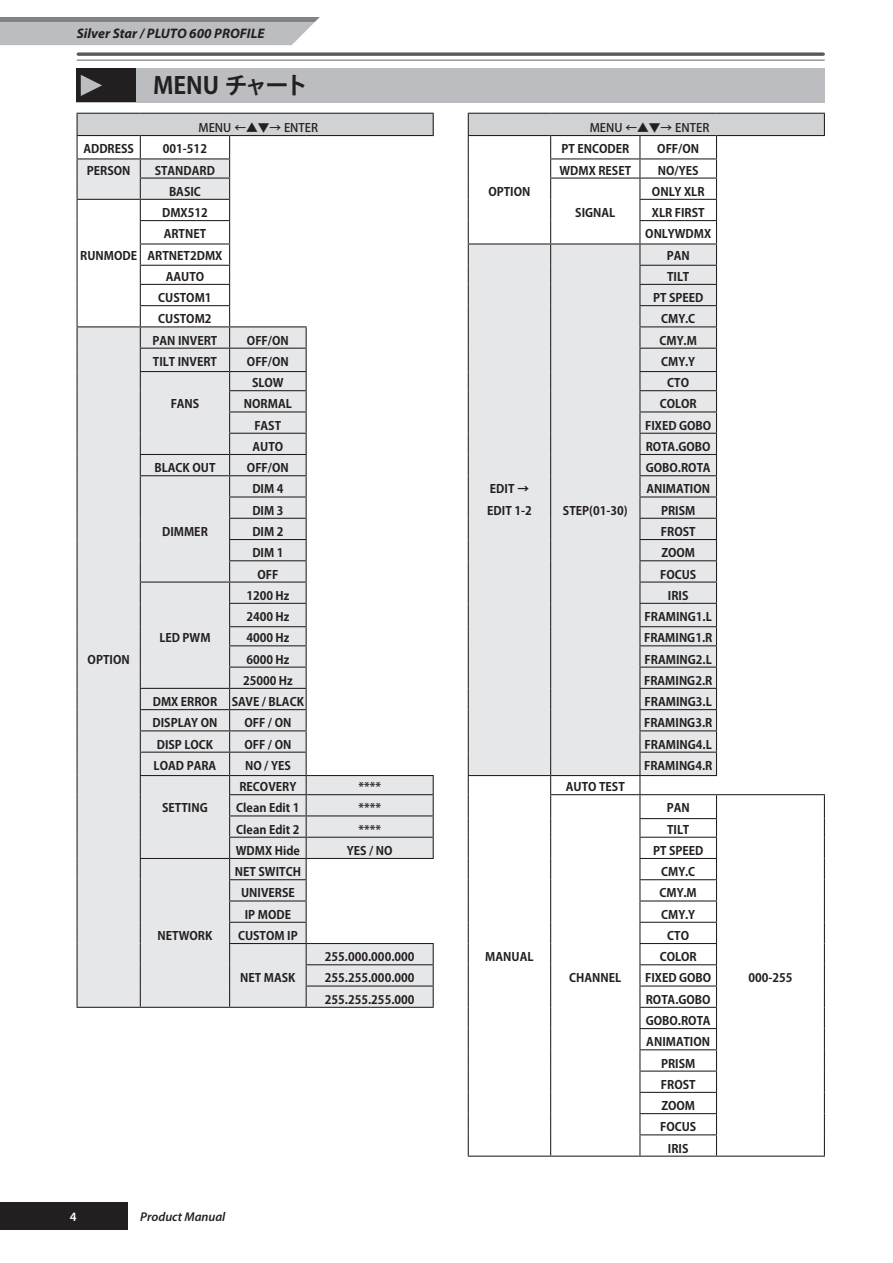
<style>
.page{position:relative;width:893px;height:1263px;background:#fff}
.page>*{position:absolute;margin:0;border:0;box-sizing:border-box;transform-origin:0 0}
.t1{font:700 23.4px "Koz Go Pro";letter-spacing:-.05em;color:#231f20}
.t2{font:italic 700 13.8px "Myriad Pro";color:#231f20}
.t3{font:italic 600 12.75px "Myriad Pro";color:#231f20}
.t4{font:600 12.75px "Myriad Pro";color:#fff}
.t5{font:700 11.7px/21.3px "Koz Go Pro";color:#231f20;text-align:center}
.t6{font:500 11.7px "Koz Go Pro";color:#231f20}
</style>
<div class="page">
<div style="left:0;top:1202px;width:128px;height:28px;background:#231f20"></div>
<svg style="left:78px;top:52px;width:745px;height:4px;background:#6f7072"></svg>
<hr style="left:77px;top:60px;width:747px;height:1px;background:#808285">
<svg style="left:0;top:17px;width:320px;height:28px;background:#b4b5b8"></svg>
<div style="left:77px;top:68px;width:748px;height:34px;background:#bcbdc0"></div>
<div style="left:77px;top:68px;width:59px;height:34px;background:#231f20"></div>
<svg style="left:81px;top:75px;width:21px;height:21px"></svg>
<hr style="left:77px;top:113px;width:63px;height:1px;background:#231f20">
<hr style="left:140px;top:113px;width:90px;height:1px;background:#231f20">
<hr style="left:230px;top:113px;width:76px;height:1px;background:#231f20">
<hr style="left:306px;top:113px;width:128px;height:1px;background:#231f20">
<svg style="left:77px;top:114px;width:357px;height:893px"></svg>
<hr style="left:77px;top:1007px;width:63px;height:1px;background:#231f20">
<hr style="left:140px;top:1007px;width:90px;height:1px;background:#231f20">
<hr style="left:230px;top:1007px;width:76px;height:1px;background:#231f20">
<hr style="left:306px;top:1007px;width:128px;height:1px;background:#231f20">
<div style="left:468px;top:113px;width:356px;height:23px;background:#d1d2d4"></div>
<svg style="left:551px;top:136px;width:88px;height:1019px"></svg>
<svg style="left:717px;top:159px;width:1px;height:616px"></svg>
<div style="left:469px;top:244px;width:170px;height:531px;background:#e6e7e9"></div>
<hr style="left:468px;top:113px;width:83px;height:1px;background:#231f20">
<hr style="left:551px;top:113px;width:89px;height:1px;background:#231f20">
<hr style="left:640px;top:113px;width:76px;height:1px;background:#231f20">
<hr style="left:716px;top:113px;width:109px;height:1px;background:#231f20">
<svg style="left:824px;top:114px;width:1px;height:21px"></svg>
<hr style="left:468px;top:135px;width:83px;height:1px;background:#231f20">
<hr style="left:551px;top:135px;width:89px;height:1px;background:#231f20">
<hr style="left:640px;top:135px;width:76px;height:1px;background:#231f20">
<hr style="left:716px;top:135px;width:109px;height:1px;background:#231f20">
<hr style="left:550px;top:158px;width:90px;height:1px;background:#231f20">
<hr style="left:550px;top:178px;width:90px;height:1px;background:#231f20">
<hr style="left:468px;top:243px;width:83px;height:1px;background:#231f20">
<hr style="left:551px;top:243px;width:89px;height:1px;background:#231f20">
<hr style="left:468px;top:775px;width:83px;height:1px;background:#231f20">
<hr style="left:551px;top:775px;width:89px;height:1px;background:#231f20">
<hr style="left:550px;top:794px;width:90px;height:1px;background:#231f20">
<hr style="left:716px;top:794px;width:109px;height:1px;background:#231f20">
<svg style="left:468px;top:114px;width:1px;height:1041px"></svg>
<svg style="left:550px;top:136px;width:1px;height:1019px"></svg>
<svg style="left:639px;top:136px;width:78px;height:1019px"></svg>
<svg style="left:824px;top:795px;width:1px;height:360px"></svg>
<hr style="left:468px;top:1155px;width:83px;height:2px;background:#231f20">
<hr style="left:551px;top:1155px;width:89px;height:2px;background:#231f20">
<hr style="left:640px;top:1155px;width:76px;height:2px;background:#231f20">
<hr style="left:716px;top:1155px;width:109px;height:2px;background:#231f20">
<p class="t2" style="left:77px;top:25px;width:189px">Silver Star / PLUTO 600 PROFILE</p>
<h1 class="t1" style="left:153px;top:70px;width:157px">MENU チャート</h1>
<p class="t6" style="left:199px;top:120px;width:121px">MENU ←▲▼→ ENTER</p>
<p class="t5" style="left:83px;top:139px;width:52px">ADDRESS</p>
<p class="t5" style="left:163px;top:139px;width:46px">001-512</p>
<p class="t5" style="left:87px;top:160px;width:45px">PERSON</p>
<p class="t5" style="left:155px;top:160px;width:62px">STANDARD<br>BASIC</p>
<p class="t5" style="left:80px;top:245px;width:58px">RUNMODE</p>
<p class="t5" style="left:88px;top:649px;width:44px">OPTION</p>
<p class="t5" style="left:148px;top:203px;width:76px">DMX512<br>ARTNET<br>ARTNET2DMX<br>AAUTO<br>CUSTOM1<br>CUSTOM2</p>
<p class="t5" style="left:153px;top:330px;width:66px">PAN INVERT</p>
<p class="t5" style="left:247px;top:330px;width:43px">OFF/ON</p>
<p class="t5" style="left:153px;top:352px;width:66px">TILT INVERT</p>
<p class="t5" style="left:247px;top:352px;width:43px">OFF/ON</p>
<p class="t5" style="left:171px;top:394px;width:30px">FANS</p>
<p class="t5" style="left:244px;top:373px;width:49px">SLOW<br>NORMAL<br>FAST<br>AUTO</p>
<p class="t5" style="left:154px;top:458px;width:63px">BLACK OUT</p>
<p class="t5" style="left:247px;top:458px;width:43px">OFF/ON</p>
<p class="t5" style="left:162px;top:522px;width:47px">DIMMER</p>
<p class="t5" style="left:252px;top:479px;width:33px">DIM 4<br>DIM 3<br>DIM 2<br>DIM 1<br>OFF</p>
<p class="t5" style="left:246px;top:586px;width:45px">1200 Hz</p>
<p class="t5" style="left:246px;top:607px;width:45px">2400 Hz</p>
<p class="t5" style="left:246px;top:628px;width:45px">4000 Hz</p>
<p class="t5" style="left:246px;top:649px;width:45px">6000 Hz</p>
<p class="t5" style="left:243px;top:671px;width:51px">25000 Hz</p>
<p class="t5" style="left:153px;top:692px;width:153px">DMX ERROR SAVE / BLACK</p>
<p class="t5" style="left:153px;top:713px;width:66px">DISPLAY ON</p>
<p class="t5" style="left:244px;top:713px;width:48px">OFF / ON</p>
<p class="t5" style="left:157px;top:734px;width:58px">DISP LOCK</p>
<p class="t5" style="left:244px;top:734px;width:48px">OFF / ON</p>
<p class="t5" style="left:154px;top:756px;width:64px">LOAD PARA</p>
<p class="t5" style="left:245px;top:756px;width:47px">NO / YES</p>
<p class="t5" style="left:162px;top:798px;width:47px">SETTING</p>
<p class="t5" style="left:159px;top:628px;width:53px">LED PWM</p>
<p class="t5" style="left:239px;top:777px;width:58px">RECOVERY</p>
<p class="t5" style="left:358px;top:777px;width:24px">****</p>
<p class="t5" style="left:236px;top:798px;width:65px">Clean Edit 1</p>
<p class="t5" style="left:358px;top:798px;width:24px">****</p>
<p class="t5" style="left:236px;top:819px;width:65px">Clean Edit 2</p>
<p class="t5" style="left:358px;top:819px;width:24px">****</p>
<p class="t5" style="left:236px;top:841px;width:66px">WDMX Hide</p>
<p class="t5" style="left:347px;top:841px;width:47px">YES / NO</p>
<p class="t5" style="left:158px;top:926px;width:56px">NETWORK</p>
<p class="t5" style="left:235px;top:862px;width:68px">NET SWITCH<br>UNIVERSE<br>IP MODE<br>CUSTOM IP</p>
<p class="t5" style="left:240px;top:968px;width:57px">NET MASK</p>
<p class="t5" style="left:325px;top:947px;width:91px;text-align:justify">255.000.000.000<br>255.255.000.000<br>255.255.255.000</p>
<p class="t4" style="left:70px;top:1208px;width:8px">4</p>
<p class="t3" style="left:140px;top:1208px;width:87px">Product Manual</p>
<p class="t5" style="left:488px;top:182px;width:44px">OPTION</p>
<p class="t5" style="left:487px;top:479px;width:46px;text-align:left">EDIT →<br>EDIT 1-2</p>
<p class="t5" style="left:485px;top:947px;width:50px">MANUAL</p>
<p class="t6" style="left:590px;top:120px;width:121px">MENU ←▲▼→ ENTER</p>
<p class="t5" style="left:561px;top:139px;width:69px">PT ENCODER</p>
<p class="t5" style="left:657px;top:139px;width:43px">OFF/ON</p>
<p class="t5" style="left:559px;top:160px;width:73px">WDMX RESET</p>
<p class="t5" style="left:658px;top:160px;width:42px">NO/YES</p>
<p class="t5" style="left:575px;top:203px;width:42px">SIGNAL</p>
<p class="t5" style="left:645px;top:182px;width:68px">ONLY XLR<br>XLR FIRST<br>ONLYWDMX</p>
<p class="t5" style="left:563px;top:500px;width:66px">STEP(01-30)</p>
<p class="t5" style="left:566px;top:777px;width:60px">AUTO TEST</p>
<p class="t5" style="left:569px;top:968px;width:54px">CHANNEL</p>
<p class="t5" style="left:644px;top:245px;width:70px">PAN<br>TILT<br>PT SPEED<br>CMY.C<br>CMY.M<br>CMY.Y<br>CTO<br>COLOR<br>FIXED GOBO<br>ROTA.GOBO<br>GOBO.ROTA<br>ANIMATION<br>PRISM<br>FROST<br>ZOOM<br>FOCUS<br>IRIS<br>FRAMING1.L<br>FRAMING1.R<br>FRAMING2.L<br>FRAMING2.R<br>FRAMING3.L<br>FRAMING3.R<br>FRAMING4.L<br>FRAMING4.R</p>
<p class="t5" style="left:667px;top:798px;width:25px">PAN</p>
<p class="t5" style="left:645px;top:819px;width:68px">TILT<br>PT SPEED<br>CMY.C<br>CMY.M<br>CMY.Y<br>CTO<br>COLOR<br>FIXED GOBO<br>ROTA.GOBO<br>GOBO.ROTA<br>ANIMATION<br>PRISM<br>FROST<br>ZOOM<br>FOCUS<br>IRIS</p>
<p class="t5" style="left:748px;top:968px;width:46px">000-255</p>
</div>
